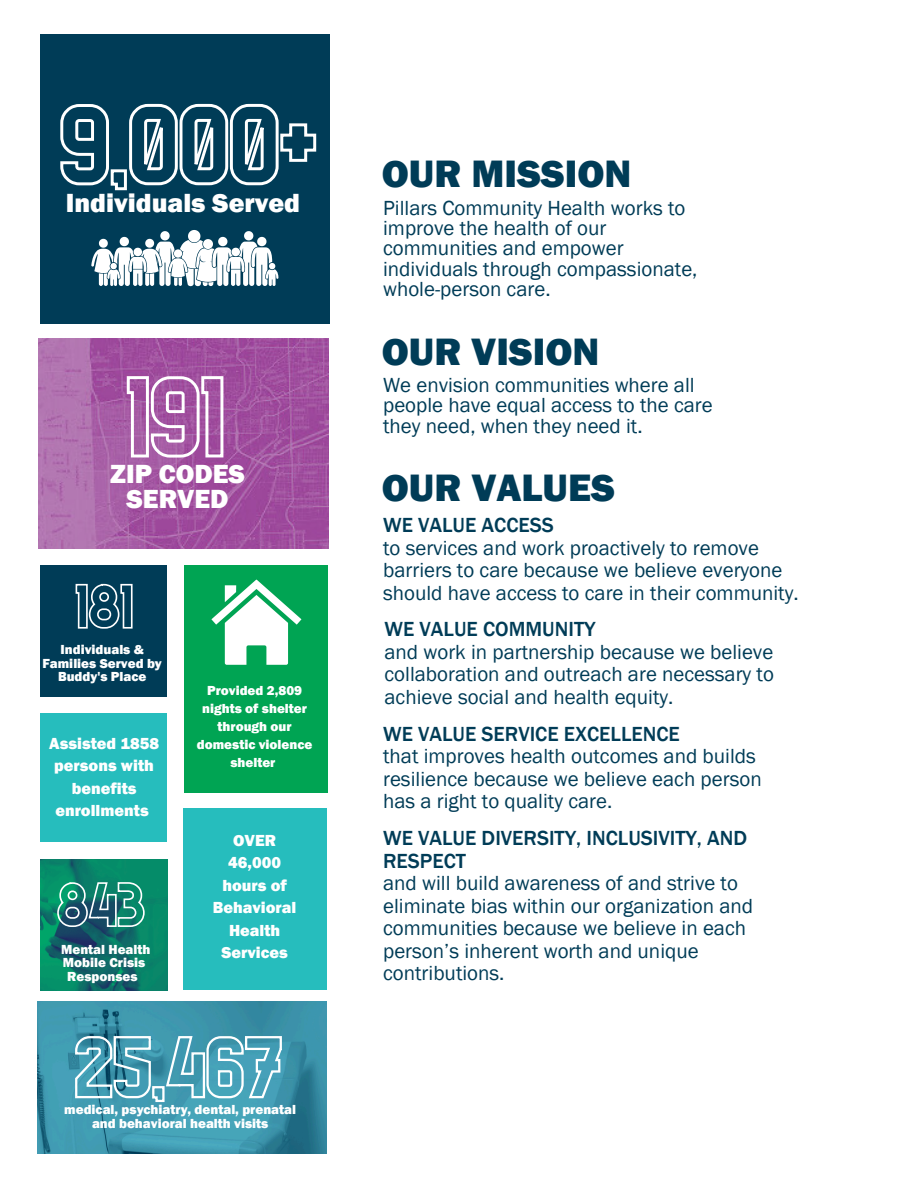
<style>
.page{position:relative;width:918px;height:1188px;background:#fff}
.page>*{position:absolute;margin:0;border:0;box-sizing:border-box;transform-origin:0 0}
.t1{font:800 39.3px "Franklin Gothic";color:#003c57}
.t2{font:800 27px/24.8px "Franklin Gothic";color:#fff;text-align:center}
.t3{font:21px/22.5px "Franklin Gothic";color:#003c57}
.t4{font:800 16.5px/22.5px "Franklin Gothic";color:#fff;text-align:center}
.t5{font:800 13.5px/13.5px "Franklin Gothic";color:#fff;text-align:center}
.s1{font-weight:500}
</style>
<div class="page">
<div style="left:40px;top:34px;width:290px;height:290px;background:#003c57"></div>
<img style="left:38px;top:339px;width:290px;height:209px">
<div style="left:40px;top:566px;width:127px;height:131px;background:#003c57"></div>
<img style="left:41px;top:859px;width:127px;height:131px">
<div style="left:40px;top:714px;width:127px;height:128px;background:#26bdbd"></div>
<div style="left:185px;top:566px;width:143px;height:227px;background:#00a453"></div>
<svg style="left:211px;top:580px;width:90px;height:85px"></svg>
<div style="left:183px;top:808px;width:143px;height:182px;background:#26bdbd"></div>
<img style="left:38px;top:1002px;width:288px;height:152px">
<svg style="left:91px;top:230px;width:187px;height:56px"></svg>
<svg style="left:125px;top:374px;width:100px;height:85px"></svg>
<svg style="left:75px;top:583px;width:58px;height:46px"></svg>
<svg style="left:56px;top:881px;width:90px;height:92px"></svg>
<svg style="left:60px;top:103px;width:257px;height:88px"></svg>
<svg style="left:74px;top:1034px;width:209px;height:69px"></svg>
<p class="t2" style="left:66px;top:191px;width:236px">Individuals Served</p>
<h1 class="t2" style="left:110px;top:461px;width:136px">ZIP CODES<br>SERVED</h1>
<h5 class="t5" style="left:43px;top:643px;width:121px">Individuals &amp;<br>Families Served by<br>Buddy's Place</h5>
<p class="t4" style="left:49px;top:732px;width:111px">Assisted 1858 persons with benefits enrollments</p>
<p class="t5" style="left:61px;top:942px;width:91px">Mental Health<br>Mobile Crisis<br>Responses</p>
<h3 class="t5" style="left:197px;top:681px;width:117px;line-height:18px">Provided 2,809 nights of shelter through our domestic violence shelter</h3>
<p class="t4" style="left:213px;top:829px;width:85px">OVER<br>46,000 hours of<br>Behavioral<br>Health<br>Services</p>
<p class="t5" style="left:64px;top:1103px;width:233px">medical, psychiatry, dental, prenatal and behavioral health visits</p>
<p class="t1" style="left:382px;top:151px;width:251px">OUR MISSION</p>
<h2 class="t3" style="left:383px;top:197px;width:316px;line-height:20.2px">Pillars Community Health works to improve the health of our communities and empower individuals through compassionate, whole-person care.</h2>
<p class="t1" style="left:382px;top:329px;width:219px">OUR VISION</p>
<h4 class="t3" style="left:383px;top:375px;width:331px;line-height:20.2px">We envision communities where all people have equal access to the care they need, when they need it.</h4>
<h6 class="t1" style="left:382px;top:465px;width:235px">OUR VALUES</h6>
<h4 class="t3" style="left:383px;top:513px;width:417px"><span class="s1">WE VALUE ACCESS<br></span>to services and work proactively to remove barriers to care because we believe everyone should have access to care in their community.</h4>
<h6 class="t3" style="left:385px;top:618px;width:391px"><span class="s1">WE VALUE COMMUNITY<br></span>and work in partnership because we believe collaboration and outreach are necessary to achieve social and health equity.</h6>
<h6 class="t3" style="left:383px;top:722px;width:380px"><span class="s1">WE VALUE SERVICE EXCELLENCE<br></span>that improves health outcomes and builds resilience because we believe each person has a right to quality care.</h6>
<h4 class="t3" style="left:383px;top:827px;width:372px"><span class="s1">WE VALUE DIVERSITY, INCLUSIVITY, AND<br>RESPECT<br></span>and will build awareness of and strive to eliminate bias within our organization and communities because we believe in each person’s inherent worth and unique contributions.</h4>
</div>
